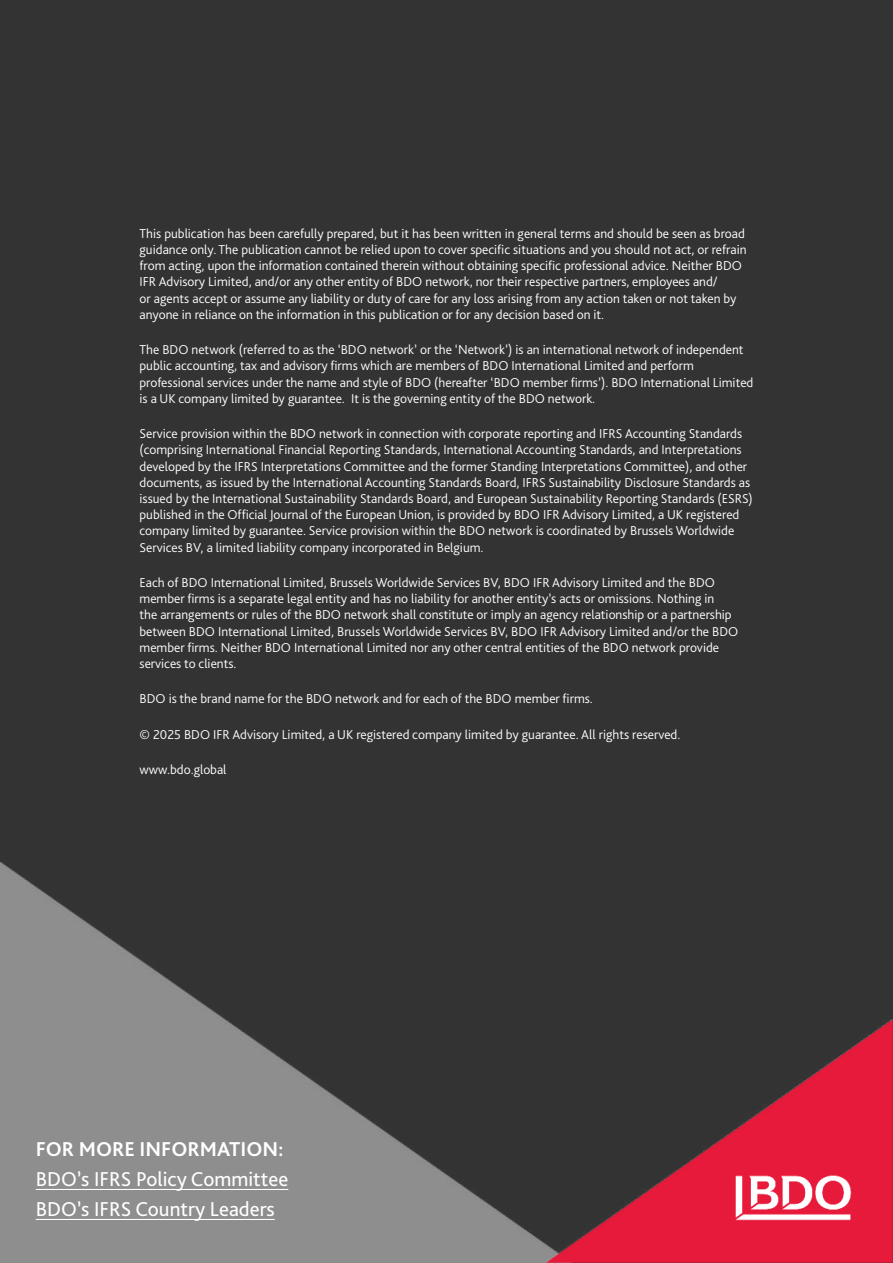
<style>
.page{position:relative;width:893px;height:1263px;background:#333}
.page>*{position:absolute;margin:0;border:0;box-sizing:border-box;transform-origin:0 0}
.t1{font:21px/30px "Bliss Pro";color:#fff}
.t2{font:700 21px "Bliss Pro";color:#fff}
.t3{font:300 13.5px/16.2px "Bliss Pro";color:#fff}
</style>
<div class="page">
<img style="left:0;top:862px;width:546px;height:401px">
<hr style="left:36px;top:1189px;width:252px;height:1px;background:#fff">
<hr style="left:36px;top:1219px;width:239px;height:1px;background:#fff">
<img style="left:546px;top:1019px;width:347px;height:244px">
<p class="t3" style="left:140px;top:226px;width:609px">This publication has been carefully prepared, but it has been written in general terms and should be seen as broad guidance only. The publication cannot be relied upon to cover specific situations and you should not act, or refrain from acting, upon the information contained therein without obtaining specific professional advice. Neither BDO IFR Advisory Limited, and/or any other entity of BDO network, nor their respective partners, employees and/<br>or agents accept or assume any liability or duty of care for any loss arising from any action taken or not taken by anyone in reliance on the information in this publication or for any decision based on it.</p>
<p class="t3" style="left:140px;top:342px;width:615px">The BDO network (referred to as the ‘BDO network’ or the ‘Network’) is an international network of independent public accounting, tax and advisory firms which are members of BDO International Limited and perform professional services under the name and style of BDO (hereafter ‘BDO member firms’). BDO International Limited is a UK company limited by guarantee. It is the governing entity of the BDO network.</p>
<p class="t3" style="left:140px;top:426px;width:615px">Service provision within the BDO network in connection with corporate reporting and IFRS Accounting Standards (comprising International Financial Reporting Standards, International Accounting Standards, and Interpretations developed by the IFRS Interpretations Committee and the former Standing Interpretations Committee), and other documents, as issued by the International Accounting Standards Board, IFRS Sustainability Disclosure Standards as issued by the International Sustainability Standards Board, and European Sustainability Reporting Standards (ESRS) published in the Official Journal of the European Union, is provided by BDO IFR Advisory Limited, a UK registered company limited by guarantee. Service provision within the BDO network is coordinated by Brussels Worldwide Services BV, a limited liability company incorporated in Belgium.</p>
<p class="t3" style="left:140px;top:575px;width:600px">Each of BDO International Limited, Brussels Worldwide Services BV, BDO IFR Advisory Limited and the BDO member firms is a separate legal entity and has no liability for another entity’s acts or omissions. Nothing in<br>the arrangements or rules of the BDO network shall constitute or imply an agency relationship or a partnership between BDO International Limited, Brussels Worldwide Services BV, BDO IFR Advisory Limited and/or the BDO member firms. Neither BDO International Limited nor any other central entities of the BDO network provide services to clients.</p>
<p class="t3" style="left:140px;top:692px;width:455px">BDO is the brand name for the BDO network and for each of the BDO member firms.</p>
<p class="t3" style="left:140px;top:727px;width:542px">© 2025 BDO IFR Advisory Limited, a UK registered company limited by guarantee. All rights reserved.</p>
<p class="t3" style="left:140px;top:762px;width:88px">www.bdo.global</p>
<h1 class="t2" style="left:36px;top:1140px;width:249px">FOR MORE INFORMATION:</h1>
<h1 class="t1" style="left:36px;top:1166px;width:254px">BDO’s IFRS Policy Committee<br>BDO’s IFRS Country Leaders</h1>
</div>
